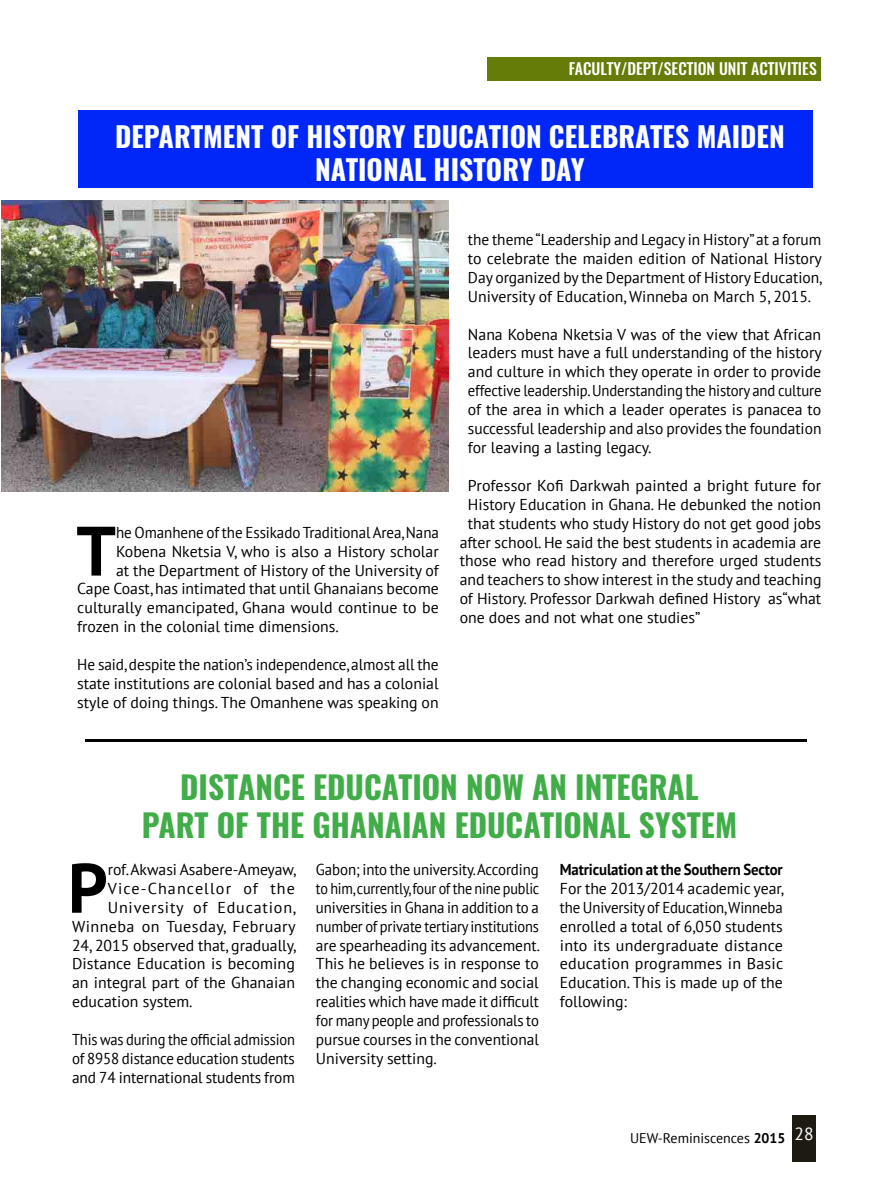
<style>
.page{position:relative;width:893px;height:1191px;background:#fff}
.page>*{position:absolute;margin:0;border:0;box-sizing:border-box;transform-origin:0 0}
.t1{font:700 69.83px "PT Sans";color:#000}
.t2{font:700 31.5px/37.8px "Oswald";color:#41ad49;text-align:center}
.t3{font:700 28px/33.6px "Oswald";color:#fff;text-align:center}
.t4{font:15.75px/18.9px "PT Sans";color:#000;text-align:justify}
.t5{font:15.75px/18.9px "PT Sans";color:#000;text-align:justify;scale:.95 1}
.t6{font:15.75px/18.9px "PT Sans";color:#000;text-align:justify;scale:.92 1}
.t7{font:500 15.75px "Oswald";color:#fff}
.t8{font:700 15.75px "PT Sans";letter-spacing:-.01em;color:#000;scale:.94 1}
.t9{font:15.75px "PT Sans";letter-spacing:.025em;color:#000}
.t10{font:15.75px "PT Sans";letter-spacing:.05em;color:#000}
.t11{font:15.75px "PT Sans";letter-spacing:.07em;color:#000}
.t12{font:14px "PT Sans";color:#000}
.s1{font-weight:700}
</style>
<div class="page">
<div style="left:792px;top:1115px;width:24px;height:46px;background:#1d1b11"></div>
<div style="left:487px;top:58px;width:334px;height:23px;background:#667c08"></div>
<div style="left:78px;top:110px;width:735px;height:77px;background:#0027f7"></div>
<hr style="left:86px;top:739px;width:721px;height:2px;background:#000101">
<img style="left:2px;top:200px;width:446px;height:291px">
<p class="t7" style="left:569px;top:57px;width:249px">FACULTY/DEPT/SECTION UNIT ACTIVITIES</p>
<h3 class="t3" style="left:115px;top:120px;width:671px">DEPARTMENT OF HISTORY EDUCATION CELEBRATES MAIDEN<br>NATIONAL HISTORY DAY</h3>
<h1 class="t1" style="left:76px;top:504px;width:41px">T</h1>
<p class="t5" style="left:116px;top:522px;width:341px">he Omanhene of the Essikado Traditional Area, Nana</p>
<p class="t4" style="left:116px;top:541px;width:324px">Kobena Nketsia V, who is also a History scholar</p>
<p class="t4" style="left:116px;top:560px;width:324px">at the Department of History of the University of</p>
<p class="t4" style="left:77px;top:579px;width:363px">Cape Coast, has intimated that until Ghanaians become</p>
<p class="t4" style="left:77px;top:598px;width:363px">culturally emancipated, Ghana would continue to be</p>
<p class="t4" style="left:77px;top:617px;width:263px">frozen in the colonial time dimensions.</p>
<p class="t4" style="left:77px;top:655px;width:363px">He said, despite the nation’s independence, almost all the state institutions are colonial based and has a colonial style of doing things. The Omanhene was speaking on</p>
<p class="t4" style="left:468px;top:230px;width:356px">the theme “Leadership and Legacy in History” at a forum to celebrate the maiden edition of National History Day organized by the Department of History Education, University of Education, Winneba on March 5, 2015.</p>
<p class="t4" style="left:468px;top:324px;width:355px">Nana Kobena Nketsia V was of the view that African leaders must have a full understanding of the history and culture in which they operate in order to provide effective leadership. Understanding the history and culture of the area in which a leader operates is panacea to successful leadership and also provides the foundation for leaving a lasting legacy.</p>
<p class="t4" style="left:468px;top:475px;width:355px">Professor Kofi Darkwah painted a bright future for</p>
<p class="t4" style="left:468px;top:494px;width:355px">History Education in Ghana. He debunked the notion</p>
<p class="t4" style="left:468px;top:513px;width:355px">that students who study History do not get good jobs</p>
<p class="t4" style="left:460px;top:532px;width:363px">after school. He said the best students in academia are</p>
<p class="t4" style="left:460px;top:551px;width:363px">those who read history and therefore urged students</p>
<p class="t4" style="left:460px;top:570px;width:363px">and teachers to show interest in the study and teaching</p>
<p class="t4" style="left:460px;top:589px;width:363px">of History. Professor Darkwah defined History as“what</p>
<p class="t4" style="left:460px;top:608px;width:242px">one does and not what one studies”</p>
<h2 class="t2" style="left:142px;top:769px;width:597px">DISTANCE EDUCATION NOW AN INTEGRAL<br>PART OF THE GHANAIAN EDUCATIONAL SYSTEM</h2>
<h1 class="t1" style="left:68px;top:841px;width:41px">P</h1>
<p class="t4" style="left:108px;top:859px;width:190px">rof. Akwasi Asabere-Ameyaw,</p>
<p class="t11" style="left:108px;top:878px;width:189px">Vice-Chancellor of the</p>
<p class="t10" style="left:108px;top:897px;width:190px">University of Education,</p>
<p class="t9" style="left:72px;top:916px;width:225px">Winneba on Tuesday, February</p>
<p class="t4" style="left:72px;top:935px;width:226px">24, 2015 observed that, gradually,</p>
<p class="t4" style="left:72px;top:954px;width:225px">Distance Education is becoming</p>
<p class="t4" style="left:72px;top:973px;width:224px">an integral part of the Ghanaian</p>
<p class="t4" style="left:72px;top:992px;width:122px">education system.</p>
<p class="t6" style="left:72px;top:1029px;width:244px">This was during the official admission of 8958 distance education students and 74 international students from</p>
<p class="t5" style="left:316px;top:859px;width:237px">Gabon; into the university. According to him, currently, four of the nine public universities in Ghana in addition to a number of private tertiary institutions are spearheading its advancement.<br>This he believes is in response to the changing economic and social realities which have made it difficult for many people and professionals to pursue courses in the conventional University setting.</p>
<p class="t8" style="left:560px;top:859px;width:239px">Matriculation at the Southern Sector</p>
<p class="t4" style="left:560px;top:878px;width:226px">For the 2013/2014 academic year, the University of Education, Winneba enrolled a total of 6,050 students into its undergraduate distance education programmes in Basic Education. This is made up of the following:</p>
<p class="t12" style="left:630px;top:1128px;width:185px">UEW-Reminiscences <span class="s1">2015</span> <sup>28</sup></p>
</div>
